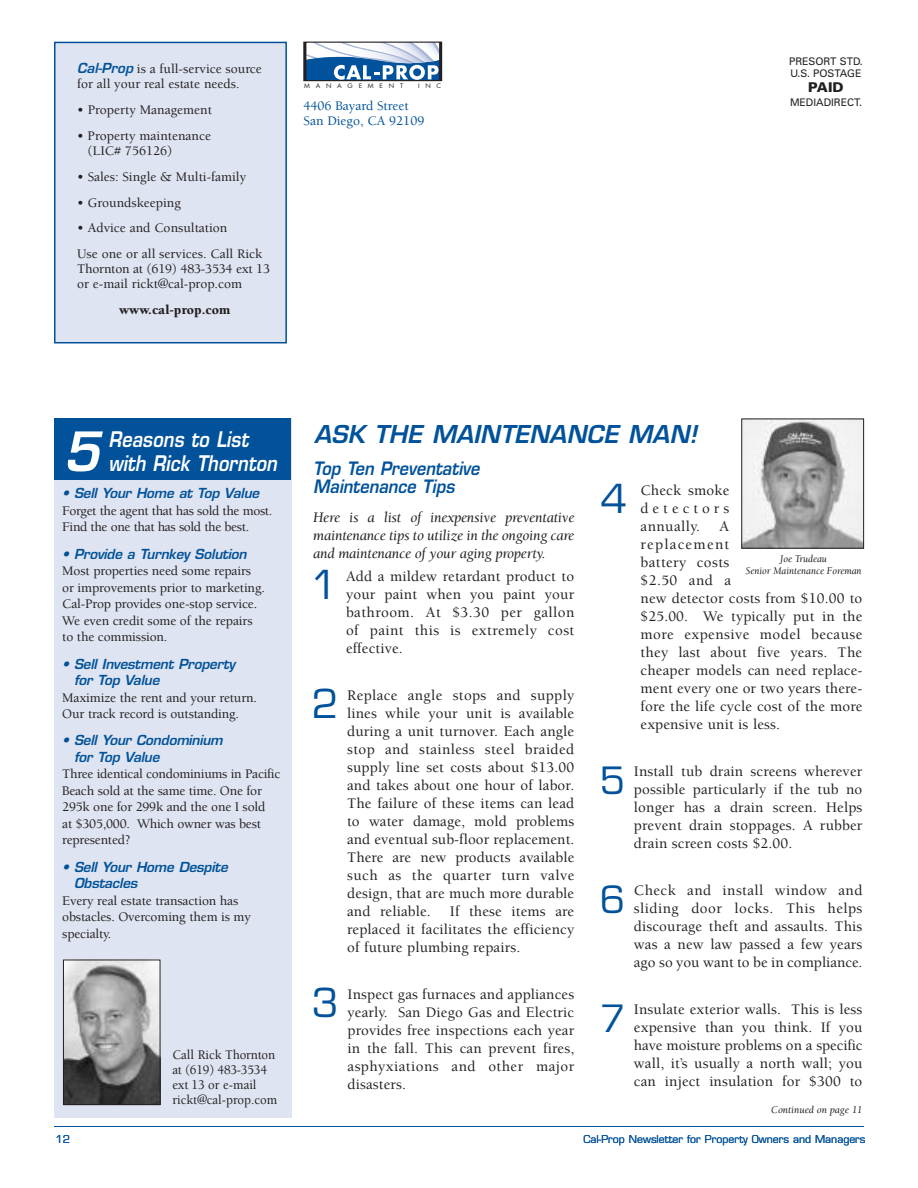
<style>
.page{position:relative;width:918px;height:1188px;background:#fff}
.page>*{position:absolute;margin:0;border:0;box-sizing:border-box;transform-origin:0 0}
.t1{font:italic 600 52.95px "Eurostile";color:#fff}
.t2{font:39px "Eurostile";color:#01529a}
.t3{font:36.75px "Eurostile";color:#01529a}
.t4{font:italic 600 24px "Eurostile";letter-spacing:.005em;color:#01529a}
.t5{font:italic 600 21px/24px "Eurostile";letter-spacing:.005em;color:#fff;scale:.85 1}
.t6{font:italic 600 18px/18px "Eurostile";color:#01529a;scale:.9 1}
.t7{font:500 15px/18px "Berkeley";letter-spacing:.01em;color:#231f20;text-align:justify}
.t8{font:italic 15px/18px "Berkeley";letter-spacing:-.015em;color:#231f20;text-align:justify}
.t9{font:500 13.5px/16.5px "Berkeley";letter-spacing:-.01em;color:#231f20}
.t10{font:italic 600 13.5px/16.5px "Eurostile";letter-spacing:-.015em;color:#01529a}
.t11{font:500 13.5px/15px "Berkeley";letter-spacing:-.01em;color:#231f20;scale:.95 1}
.t12{font:500 13.5px/15px "Berkeley";color:#01529a}
.t13{font:900 13.5px "Berkeley";color:#231f20}
.t14{font:900 13.5px "Zurich BT";color:#231f20}
.t15{font:10.5px "Eurostile";color:#01529a}
.t16{font:10.5px/12.6px "Zurich BT";color:#231f20}
.t17{font:italic 10.5px/12px "Berkeley";color:#231f20;text-align:center;scale:.95 1}
.t18{font:italic 10.5px "Berkeley";color:#231f20}
.t19{font:6.15px "Futura";letter-spacing:.885em;color:#231f20;scale:1.06 1}
.s1{font-family:"Eurostile";font-weight:600;font-style:italic;color:#01529a}
</style>
<div class="page">
<hr style="left:54px;top:1126px;width:810px;height:1px;background:#01529a">
<div style="left:55px;top:42px;width:231px;height:301px;background:#dee4f1"></div>
<div style="left:54px;top:42px;width:233px;height:301px;border:2px solid #01529a"></div>
<div style="left:54px;top:419px;width:237px;height:699px;background:#dee4f1"></div>
<div style="left:54px;top:418px;width:236px;height:62px;background:#01529a"></div>
<div style="left:304px;top:41px;width:138px;height:41px;border:2px solid #231f20"></div>
<svg style="left:305px;top:42px;width:136px;height:39px"></svg>
<img style="left:743px;top:421px;width:119px;height:126px">
<div style="left:741px;top:419px;width:123px;height:130px;border:1px solid #231f20"></div>
<img style="left:65px;top:962px;width:93px;height:141px">
<div style="left:63px;top:960px;width:97px;height:145px;border:1px solid #231f20"></div>
<p class="t9" style="left:77px;top:63px;width:186px;line-height:15px"><span class="s1">Cal-Prop</span> is a full-service source for all your real estate needs.</p>
<p class="t9" style="left:77px;top:103px;width:136px">• Property Management</p>
<p class="t9" style="left:88px;top:129px;width:125px;line-height:15px;text-indent:-11px">• Property maintenance (LIC# 756126)</p>
<p class="t9" style="left:77px;top:169px;width:171px">• Sales: Single &amp; Multi-family</p>
<p class="t9" style="left:77px;top:195px;width:105px">• Groundskeeping</p>
<p class="t9" style="left:77px;top:216px;width:187px;line-height:25.8px">• Advice and Consultation<br>Use one or all services. Call Rick</p>
<p class="t9" style="left:77px;top:263px;width:194px;line-height:15px">Thornton at (619) 483-3534 ext 13 or e-mail rickt@cal-prop.com</p>
<p class="t13" style="left:119px;top:305px;width:113px">www.cal-prop.com</p>
<p class="t19" style="left:304px;top:83px;width:95px">MANAGEMENT</p>
<p class="t19" style="left:418px;top:83px;width:23px">INC</p>
<p class="t12" style="left:304px;top:99px;width:122px">4406 Bayard Street<br>San Diego, CA 92109</p>
<p class="t16" style="left:789px;top:55px;width:75px">PRESORT STD.<br>U.S. POSTAGE</p>
<p class="t14" style="left:808px;top:82px;width:37px">PAID</p>
<p class="t16" style="left:790px;top:97px;width:73px">MEDIADIRECT.</p>
<h1 class="t1" style="left:62px;top:431px;width:39px">5</h1>
<h3 class="t5" style="left:108px;top:430px;width:200px">Reasons to List with Rick Thornton</h3>
<p class="t10" style="left:62px;top:487px;width:198px">• Sell Your Home at Top Value</p>
<p class="t9" style="left:62px;top:504px;width:212px">Forget the agent that has sold the most.<br>Find the one that has sold the best.</p>
<p class="t10" style="left:62px;top:547px;width:186px">• Provide a Turnkey Solution</p>
<p class="t9" style="left:62px;top:564px;width:204px">Most properties need some repairs or improvements prior to marketing.<br>Cal-Prop provides one-stop service.<br>We even credit some of the repairs to the commission.</p>
<p class="t10" style="left:74px;top:657px;width:163px;text-indent:-12px">• Sell Investment Property for Top Value</p>
<p class="t9" style="left:62px;top:690px;width:196px">Maximize the rent and your return.<br>Our track record is outstanding.</p>
<p class="t10" style="left:74px;top:734px;width:150px;text-indent:-12px">• Sell Your Condominium for Top Value</p>
<p class="t9" style="left:62px;top:767px;width:220px">Three identical condominiums in Pacific<br>Beach sold at the same time. One for<br>295k one for 299k and the one I sold<br>at $305,000. Which owner was best represented?</p>
<p class="t10" style="left:74px;top:860px;width:155px;text-indent:-12px">• Sell Your Home Despite<br>Obstacles</p>
<p class="t9" style="left:62px;top:893px;width:190px">Every real estate transaction has obstacles. Overcoming them is my specialty.</p>
<p class="t11" style="left:172px;top:1048px;width:112px">Call Rick Thornton at (619) 483-3534 ext 13 or e-mail rickt@cal-prop.com</p>
<h3 class="t4" style="left:314px;top:425px;width:384px">ASK THE MAINTENANCE MAN!</h3>
<p class="t6" style="left:313px;top:461px;width:186px">Top Ten Preventative<br>Maintenance Tips</p>
<p class="t8" style="left:313px;top:509px;width:263px">Here is a list of inexpensive preventative maintenance tips to utilize in the ongoing care and maintenance of your aging property.</p>
<h2 class="t2" style="left:310px;top:570px;width:28px">1</h2>
<p class="t7" style="left:346px;top:569px;width:230px">Add a mildew retardant product to your paint when you paint your bathroom. At $3.30 per gallon of paint this is extremely cost effective.</p>
<h2 class="t2" style="left:312px;top:688px;width:28px">2</h2>
<p class="t7" style="left:347px;top:687px;width:229px">Replace angle stops and supply lines while your unit is available during a unit turnover. Each angle stop and stainless steel braided supply line set costs about $13.00 and takes about one hour of labor.<br>The failure of these items can lead to water damage, mold problems and eventual sub-floor replacement.<br>There are new products available such as the quarter turn valve design, that are much more durable and reliable.</p>
<p class="t7" style="left:347px;top:903px;width:229px;text-indent:103px">If these items are replaced it facilitates the efficiency of future plumbing repairs.</p>
<h2 class="t2" style="left:312px;top:987px;width:28px">3</h2>
<p class="t7" style="left:348px;top:986px;width:228px">Inspect gas furnaces and appliances yearly. San Diego Gas and Electric provides free inspections each year in the fall. This can prevent fires, asphyxiations and other major disasters.</p>
<h2 class="t2" style="left:601px;top:484px;width:28px">4</h2>
<p class="t7" style="left:641px;top:483px;width:90px">Check smoke detectors annually.</p>
<p class="t7" style="left:641px;top:519px;width:223px;text-align:left;text-indent:79px">A<br>replacement<br>battery costs<br>$2.50 and a<br>new detector costs from $10.00 to $25.00. We typically put in the more expensive model because they last about five years. The cheaper models can need replace&shy;ment every one or two years there&shy;fore the life cycle cost of the more expensive unit is less.</p>
<p class="t17" style="left:745px;top:554px;width:124px">Joe Trudeau<br>Senior Maintenance Foreman</p>
<h3 class="t3" style="left:600px;top:766px;width:27px">5</h3>
<p class="t7" style="left:634px;top:764px;width:230px">Install tub drain screens wherever possible particularly if the tub no longer has a drain screen. Helps prevent drain stoppages. A rubber drain screen costs $2.00.</p>
<h3 class="t3" style="left:600px;top:885px;width:27px">6</h3>
<p class="t7" style="left:634px;top:882px;width:230px">Check and install window and sliding door locks. This helps discourage theft and assaults. This was a new law passed a few years ago so you want to be in compliance.</p>
<h3 class="t3" style="left:600px;top:1004px;width:27px">7</h3>
<p class="t7" style="left:634px;top:1001px;width:230px">Insulate exterior walls. This is less expensive than you think. If you have moisture problems on a specific wall, it’s usually a north wall; you can inject insulation for $300 to</p>
<p class="t18" style="left:771px;top:1105px;width:93px">Continued on page 11</p>
<p class="t15" style="left:56px;top:1136px;width:16px">12</p>
<p class="t15" style="left:583px;top:1136px;width:284px">Cal-Prop Newsletter for Property Owners and Managers</p>
</div>
